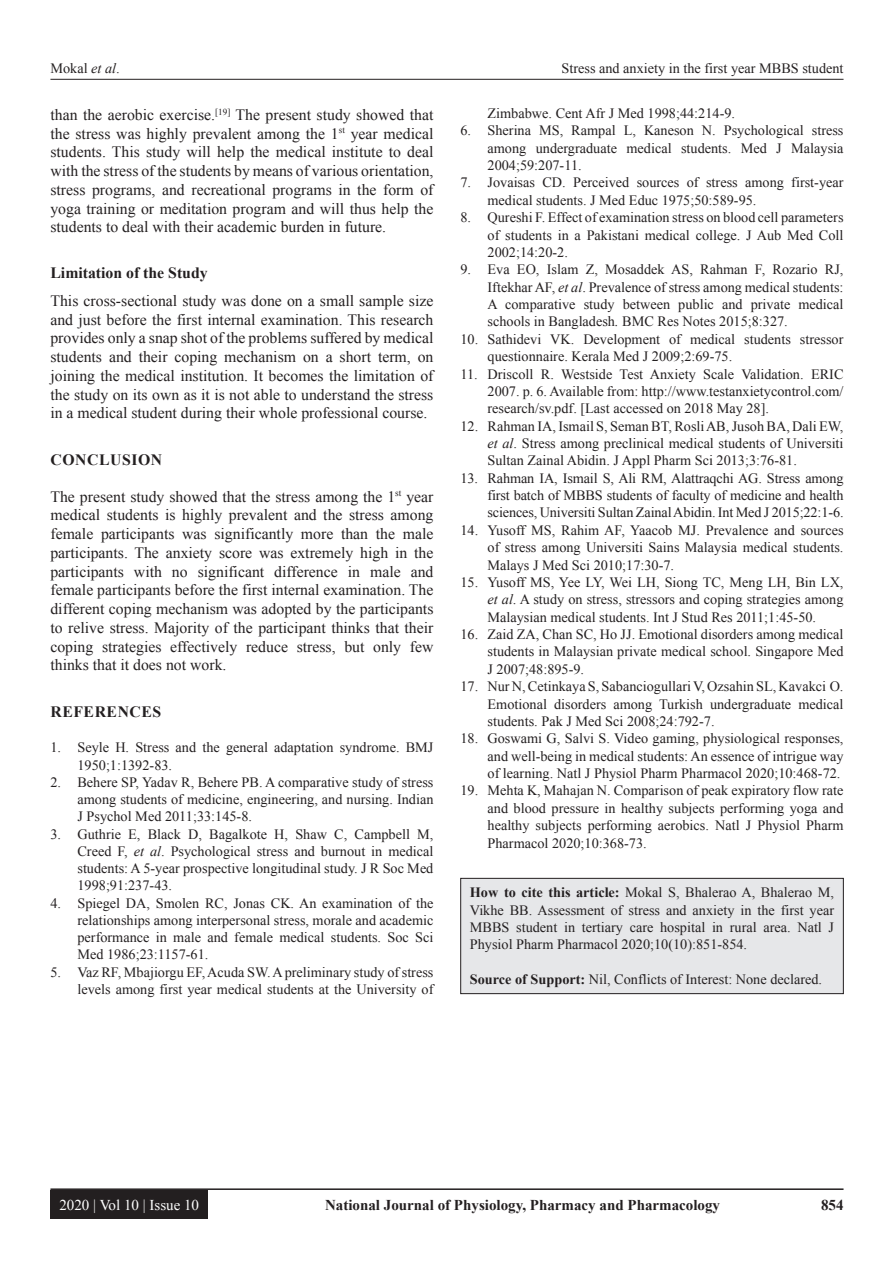
<style>
.page{position:relative;width:894px;height:1263px;background:#fff}
.page>*{position:absolute;margin:0;border:0;box-sizing:border-box;transform-origin:0 0}
.TX{font:15.75px/18.8px "Times New Roman";color:#231f20;text-align:justify}
.t1{font:700 15.75px "Times New Roman";color:#231f20}
.t2{font:700 15.75px "Times New Roman";letter-spacing:.035em;color:#231f20}
.t3{font:700 15px "Times New Roman";color:#231f20}
.t4{font:15px "Times New Roman";color:#fff}
.REF{font:14.25px/17.4px "Times New Roman";color:#231f20;text-align:justify}
.HTC{font:14.25px/17.2px "Times New Roman";color:#231f20;text-align:justify}
.s1{font-style:italic}
.s2{font-weight:700}
</style>
<div class="page">
<hr style="left:50px;top:79px;width:793px;height:1px;background:#231f20">
<hr style="left:50px;top:1188px;width:793px;height:1px;background:#231f20">
<div style="left:50px;top:1190px;width:158px;height:28px;background:#231f20"></div>
<div style="left:460px;top:878px;width:383px;height:115px;background:#e6e7e9"></div>
<div style="left:460px;top:878px;width:383px;height:115px;border:1px solid #231f20"></div>
<p class="HTC" style="left:50px;top:59px;width:71px">Mokal <span class="s1">et al</span>.</p>
<p class="HTC" style="left:561px;top:59px;width:283px">Stress and anxiety in the first year MBBS student</p>
<p class="TX" style="left:50px;top:105px;width:384px">than the aerobic exercise.<sup>[19]</sup> The present study showed that the stress was highly prevalent among the 1<sup>st</sup> year medical students. This study will help the medical institute to deal with the stress of the students by means of various orientation, stress programs, and recreational programs in the form of yoga training or meditation program and will thus help the students to deal with their academic burden in future.</p>
<h2 class="t1" style="left:50px;top:261px;width:159px">Limitation of the Study</h2>
<p class="TX" style="left:50px;top:291px;width:384px">This cross-sectional study was done on a small sample size and just before the first internal examination. This research provides only a snap shot of the problems suffered by medical students and their coping mechanism on a short term, on joining the medical institution. It becomes the limitation of the study on its own as it is not able to understand the stress in a medical student during their whole professional course.</p>
<h1 class="t2" style="left:50px;top:448px;width:113px">CONCLUSION</h1>
<p class="TX" style="left:50px;top:486px;width:384px">The present study showed that the stress among the 1<sup>st</sup> year medical students is highly prevalent and the stress among female participants was significantly more than the male participants. The anxiety score was extremely high in the participants with no significant difference in male and female participants before the first internal examination. The different coping mechanism was adopted by the participants to relive stress. Majority of the participant thinks that their coping strategies effectively reduce stress, but only few thinks that it does not work.</p>
<h1 class="t2" style="left:50px;top:700px;width:112px">REFERENCES</h1>
<p class="REF" style="left:77px;top:738px;width:357px;text-indent:-27px">1. Seyle H. Stress and the general adaptation syndrome. BMJ<br>1950;1:1392-83.</p>
<p class="REF" style="left:77px;top:773px;width:357px;text-indent:-27px">2. Behere SP, Yadav R, Behere PB. A comparative study of stress among students of medicine, engineering, and nursing. Indian J Psychol Med 2011;33:145-8.</p>
<p class="REF" style="left:77px;top:824px;width:357px;text-indent:-27px">3. Guthrie E, Black D, Bagalkote H, Shaw C, Campbell M, Creed F, <span class="s1">et al</span>. Psychological stress and burnout in medical students: A 5-year prospective longitudinal study. J R Soc Med 1998;91:237-43.</p>
<p class="REF" style="left:77px;top:893px;width:357px;text-indent:-27px">4. Spiegel DA, Smolen RC, Jonas CK. An examination of the relationships among interpersonal stress, morale and academic performance in male and female medical students. Soc Sci Med 1986;23:1157-61.</p>
<p class="REF" style="left:50px;top:962px;width:384px;text-align:right">5. Vaz RF, Mbajiorgu EF, Acuda SW. A preliminary study of stress levels among first year medical students at the University of</p>
<p class="REF" style="left:487px;top:104px;width:249px">Zimbabwe. Cent Afr J Med 1998;44:214-9.</p>
<p class="REF" style="left:487px;top:121px;width:357px;text-indent:-27px">6. Sherina MS, Rampal L, Kaneson N. Psychological stress among undergraduate medical students. Med J Malaysia 2004;59:207-11.</p>
<p class="REF" style="left:487px;top:173px;width:357px;text-indent:-27px">7. Jovaisas CD. Perceived sources of stress among first-year medical students. J Med Educ 1975;50:589-95.</p>
<p class="REF" style="left:487px;top:208px;width:357px;text-indent:-27px">8. Qureshi F. Effect of examination stress on blood cell parameters of students in a Pakistani medical college. J Aub Med Coll 2002;14:20-2.</p>
<p class="REF" style="left:487px;top:260px;width:357px;text-indent:-27px">9. Eva EO, Islam Z, Mosaddek AS, Rahman F, Rozario RJ, Iftekhar AF, <span class="s1">et al</span>. Prevalence of stress among medical students:<br>A comparative study between public and private medical schools in Bangladesh<span class="s1">.</span> BMC Res Notes 2015;8:327.</p>
<p class="REF" style="left:487px;top:330px;width:357px;text-indent:-27px">10. Sathidevi VK. Development of medical students stressor questionnaire. Kerala Med J 2009;2:69-75.</p>
<p class="REF" style="left:487px;top:364px;width:357px;text-indent:-27px">11. Driscoll R. Westside Test Anxiety Scale Validation. ERIC 2007. p. 6. Available from: http://www.testanxietycontrol.com/ research/sv.pdf. [Last accessed on 2018 May 28].</p>
<p class="REF" style="left:487px;top:417px;width:357px;text-indent:-27px">12. Rahman IA, Ismail S, Seman BT, Rosli AB, Jusoh BA, Dali EW, <span class="s1">et al</span>. Stress among preclinical medical students of Universiti Sultan Zainal Abidin. J Appl Pharm Sci 2013;3:76-81.</p>
<p class="REF" style="left:487px;top:469px;width:357px;text-indent:-27px">13. Rahman IA, Ismail S, Ali RM, Alattraqchi AG. Stress among first batch of MBBS students of faculty of medicine and health sciences, Universiti Sultan Zainal Abidin. Int Med J 2015;22:1-6.</p>
<p class="REF" style="left:487px;top:521px;width:357px;text-indent:-27px">14. Yusoff MS, Rahim AF, Yaacob MJ. Prevalence and sources of stress among Universiti Sains Malaysia medical students.<br>Malays J Med Sci 2010;17:30-7.</p>
<p class="REF" style="left:487px;top:573px;width:357px;text-indent:-27px">15. Yusoff MS, Yee LY, Wei LH, Siong TC, Meng LH, Bin LX, <span class="s1">et al</span>. A study on stress, stressors and coping strategies among Malaysian medical students. Int J Stud Res 2011;1:45-50.</p>
<p class="REF" style="left:487px;top:625px;width:357px;text-indent:-27px">16. Zaid ZA, Chan SC, Ho JJ. Emotional disorders among medical students in Malaysian private medical school. Singapore Med J 2007;48:895-9.</p>
<p class="REF" style="left:487px;top:677px;width:357px;text-indent:-27px">17. Nur N, Cetinkaya S, Sabanciogullari V, Ozsahin SL, Kavakci O.<br>Emotional disorders among Turkish undergraduate medical students. Pak J Med Sci 2008;24:792-7.</p>
<p class="REF" style="left:487px;top:729px;width:357px;text-indent:-27px">18. Goswami G, Salvi S. Video gaming, physiological responses, and well-being in medical students: An essence of intrigue way of learning. Natl J Physiol Pharm Pharmacol 2020;10:468-72.</p>
<p class="REF" style="left:487px;top:781px;width:357px;text-indent:-27px">19. Mehta K, Mahajan N. Comparison of peak expiratory flow rate and blood pressure in healthy subjects performing yoga and healthy subjects performing aerobics. Natl J Physiol Pharm Pharmacol 2020;10:368-73.</p>
<p class="HTC" style="left:469px;top:883px;width:365px"><span class="s2">How to cite this article:</span> Mokal S, Bhalerao A, Bhalerao M, Vikhe BB. Assessment of stress and anxiety in the first year MBBS student in tertiary care hospital in rural area. Natl J Physiol Pharm Pharmacol 2020;10(10):851-854.</p>
<p class="HTC" style="left:469px;top:970px;width:353px"><span class="s2">Source of Support:</span> Nil, Conflicts of Interest: None declared.</p>
<p class="t4" style="left:59px;top:1193px;width:141px">2020 | Vol 10 | Issue 10</p>
<p class="t3" style="left:325px;top:1194px;width:396px">National Journal of Physiology, Pharmacy and Pharmacology</p>
<p class="t3" style="left:820px;top:1194px;width:24px">854</p>
</div>
